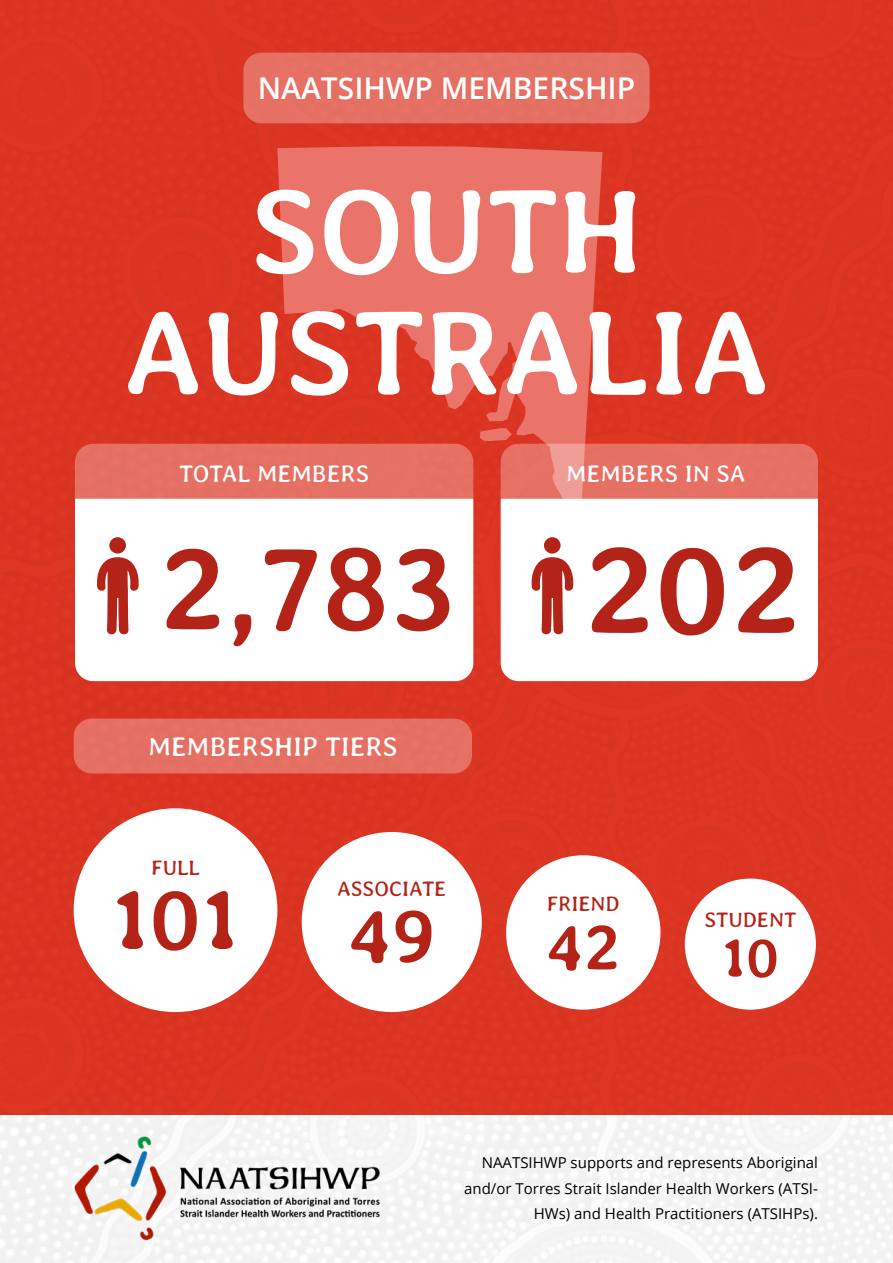
<style>
.page{position:relative;width:893px;height:1263px;background:#fff}
.page>*{position:absolute;margin:0;border:0;box-sizing:border-box;transform-origin:0 0}
.t1{font:700 120px/121.5px "Averia Libre";color:#fff;text-align:center}
.t2{font:700 120px "Averia Libre";color:#b32317}
.t3{font:700 86.7px "Averia Libre";color:#b32317}
.t4{font:700 76.65px "Averia Libre";color:#b32317}
.t5{font:700 65.7px "Averia Libre";color:#b32317}
.t6{font:700 55.8px "Averia Libre";color:#b32317}
.t7{font:600 30px "Open Sans";color:#fff}
.t8{font:27px "Averia Libre";color:#fff}
.t9{font:24px "Averia Libre";color:#fff}
.t10{font:21px "Averia Libre";color:#b32317}
.t11{font:15px/25.5px "Open Sans";color:#000;text-align:right}
.s1{font-size:127.5px}
</style>
<div class="page">
<img style="left:0;top:0;width:893px;height:1263px">
<svg style="left:277px;top:146px;width:325px;height:366px;background:#e56255"></svg>
<div style="left:243px;top:53px;width:407px;height:70px;background:#e57063;border-radius:18px"></div>
<div style="left:74px;top:808px;width:203px;height:204px;background:#fff;border-radius:50%"></div>
<div style="left:302px;top:832px;width:180px;height:180px;background:#fff;border-radius:50%"></div>
<div style="left:506px;top:855px;width:154px;height:155px;background:#fff;border-radius:50%"></div>
<div style="left:685px;top:878px;width:131px;height:132px;background:#fff;border-radius:50%"></div>
<svg style="left:501px;top:499px;width:317px;height:182px"></svg>
<svg style="left:75px;top:499px;width:398px;height:182px"></svg>
<svg style="left:480px;top:428px;width:338px;height:71px;background:#e46659"></svg>
<div style="left:75px;top:444px;width:398px;height:55px;background:#e57163"></div>
<div style="left:544px;top:537px;width:17px;height:16px;background:#b32317;border-radius:50%"></div>
<svg style="left:530px;top:557px;width:44px;height:79px"></svg>
<div style="left:109px;top:537px;width:17px;height:16px;background:#b32317;border-radius:50%"></div>
<svg style="left:96px;top:557px;width:44px;height:79px"></svg>
<div style="left:74px;top:719px;width:398px;height:54px;background:#e57063;border-radius:18px"></div>
<img style="left:62px;top:1121px;width:335px;height:133px">
<h3 class="t7" style="left:258px;top:68px;width:379px">NAATSIHWP MEMBERSHIP</h3>
<h1 class="t1" style="left:123px;top:169px;width:649px">SOUTH<br>AUSTRALIA</h1>
<h3 class="t9" style="left:179px;top:460px;width:191px">TOTAL MEMBERS</h3>
<h3 class="t9" style="left:566px;top:460px;width:181px">MEMBERS IN SA</h3>
<h1 class="t2" style="left:159px;top:516px;width:644px">2,783 <span class="s1">202</span></h1>
<h3 class="t8" style="left:148px;top:731px;width:251px">MEMBERSHIP TIERS</h3>
<h3 class="t10" style="left:151px;top:856px;width:50px">FULL</h3>
<h2 class="t3" style="left:111px;top:867px;width:130px">101</h2>
<h3 class="t10" style="left:337px;top:876px;width:111px">ASSOCIATE</h3>
<h3 class="t4" style="left:348px;top:889px;width:88px">49</h3>
<h3 class="t10" style="left:547px;top:891px;width:75px">FRIEND</h3>
<h3 class="t5" style="left:546px;top:907px;width:75px">42</h3>
<h3 class="t10" style="left:704px;top:908px;width:93px">STUDENT</h3>
<h3 class="t6" style="left:721px;top:924px;width:59px">10</h3>
<p class="t11" style="left:464px;top:1149px;width:355px">NAATSIHWP supports and represents Aboriginal and/or Torres Strait Islander Health Workers (ATSI-<br>HWs) and Health Practitioners (ATSIHPs).</p>
</div>
